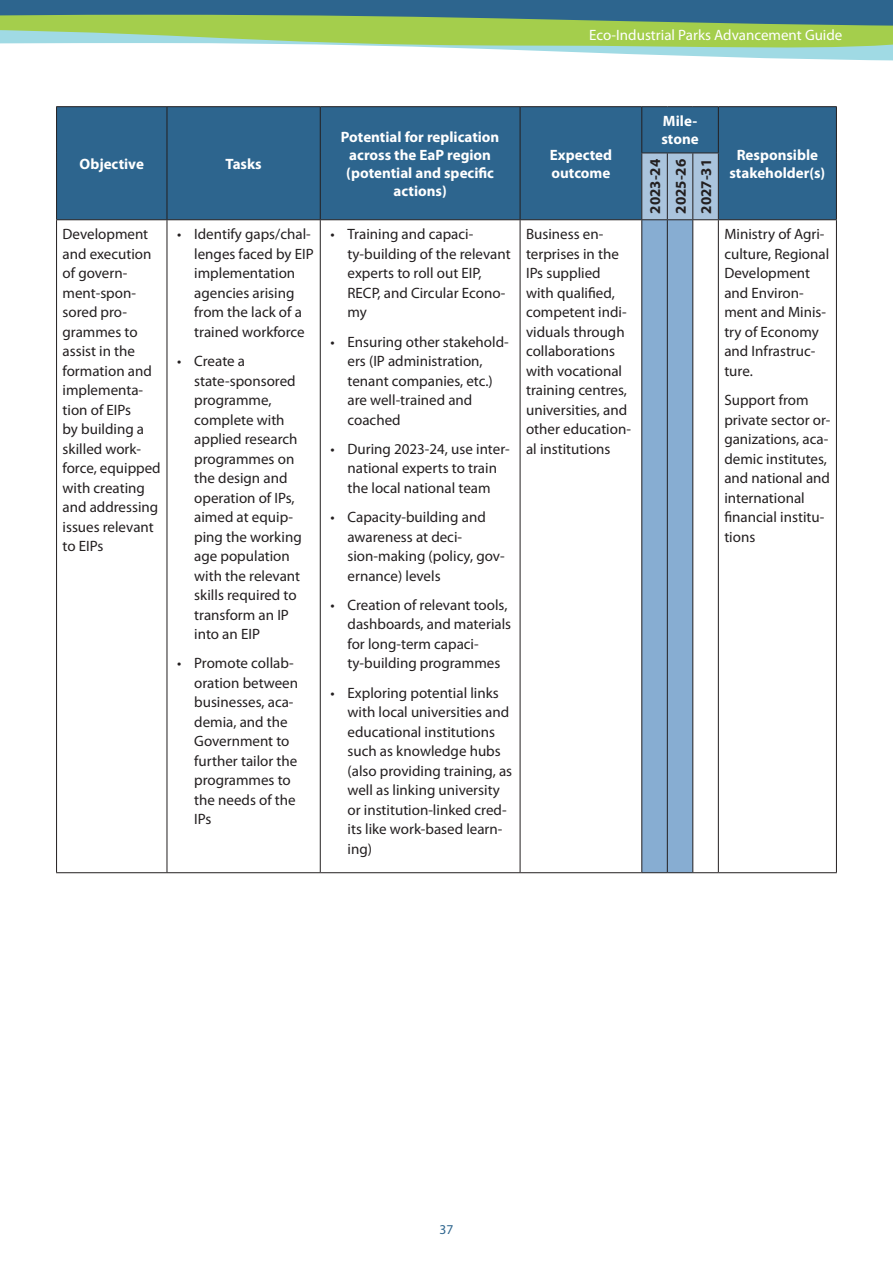
<style>
.page{position:relative;width:893px;height:1263px;background:#fff}
.page>*{position:absolute;margin:0;border:0;box-sizing:border-box;transform-origin:0 0}
.t1{font:15px/19.5px "Myriad Pro";color:#231f20}
.t2{font:700 15px/18px "Myriad Pro";color:#fff;text-align:center}
.t3{font:15px "Myriad Pro";color:#fff}
.t4{font:700 15px/25.5px "Myriad Pro";color:#231f20;text-align:justify}
.t5{font:13.5px "Myriad Pro";color:#2d658e}
</style>
<div class="page">
<svg style="left:575px;top:52px;width:318px;height:9px;fill:#a6dce5"></svg>
<svg style="left:0;top:26px;width:893px;height:26px;fill:#a4ce4c"></svg>
<svg style="left:0;top:0;width:893px;height:26px;background:#4e827b"></svg>
<div style="left:57px;top:107px;width:779px;height:112px;background:#2d658e"></div>
<hr style="left:56px;top:220px;width:1px;height:652px;background:#231f20">
<hr style="left:167px;top:220px;width:1px;height:652px;background:#231f20">
<hr style="left:320px;top:220px;width:1px;height:652px;background:#231f20">
<hr style="left:520px;top:220px;width:1px;height:652px;background:#231f20">
<hr style="left:836px;top:220px;width:1px;height:652px;background:#231f20">
<hr style="left:56px;top:872px;width:111px;height:1px;background:#231f20">
<hr style="left:167px;top:872px;width:153px;height:1px;background:#231f20">
<hr style="left:320px;top:872px;width:200px;height:1px;background:#231f20">
<hr style="left:520px;top:872px;width:122px;height:1px;background:#231f20">
<hr style="left:718px;top:872px;width:119px;height:1px;background:#231f20">
<hr style="left:56px;top:106px;width:111px;height:1px;background:#231f20">
<hr style="left:56px;top:107px;width:1px;height:46px;background:#231f20">
<hr style="left:167px;top:106px;width:153px;height:1px;background:#231f20">
<hr style="left:167px;top:107px;width:1px;height:46px;background:#231f20">
<hr style="left:320px;top:106px;width:200px;height:1px;background:#231f20">
<hr style="left:320px;top:107px;width:1px;height:46px;background:#231f20">
<hr style="left:520px;top:106px;width:122px;height:1px;background:#231f20">
<hr style="left:520px;top:107px;width:1px;height:46px;background:#231f20">
<hr style="left:56px;top:153px;width:1px;height:66px;background:#231f20">
<hr style="left:167px;top:153px;width:1px;height:66px;background:#231f20">
<hr style="left:320px;top:153px;width:1px;height:66px;background:#231f20">
<hr style="left:520px;top:153px;width:1px;height:66px;background:#231f20">
<hr style="left:56px;top:219px;width:111px;height:1px;background:#231f20">
<hr style="left:167px;top:219px;width:153px;height:1px;background:#231f20">
<hr style="left:320px;top:219px;width:200px;height:1px;background:#231f20">
<hr style="left:520px;top:219px;width:122px;height:1px;background:#231f20">
<hr style="left:641px;top:107px;width:1px;height:46px;background:#231f20">
<svg style="left:642px;top:106px;width:76px;height:1px"></svg>
<hr style="left:718px;top:106px;width:119px;height:1px;background:#231f20">
<hr style="left:718px;top:107px;width:1px;height:46px;background:#231f20">
<hr style="left:836px;top:107px;width:1px;height:46px;background:#231f20">
<hr style="left:836px;top:153px;width:1px;height:66px;background:#231f20">
<hr style="left:718px;top:219px;width:119px;height:1px;background:#231f20">
<svg style="left:641px;top:153px;width:78px;height:720px"></svg>
<p class="t3" style="left:589px;top:26px;width:255px">Eco-Industrial Parks Advancement Guide</p>
<p class="t2" style="left:80px;top:154px;width:66px">Objective</p>
<p class="t2" style="left:225px;top:154px;width:38px">Tasks</p>
<p class="t1" style="left:63px;top:224px;width:100px">Development and execution of govern&shy;ment-spon&shy;sored pro&shy;grammes to assist in the formation and implementa&shy;tion of EIPs<br>by building a skilled work&shy;force, equipped with creating and addressing issues relevant to EIPs</p>
<p class="t1" style="left:194px;top:224px;width:121px;text-indent:-17px">• Identify gaps/chal&shy;lenges faced by EIP implementation agencies arising from the lack of a trained workforce</p>
<p class="t1" style="left:194px;top:351px;width:109px;text-indent:-17px">• Create a state-sponsored programme, complete with applied research programmes on the design and operation of IPs, aimed at equip&shy;ping the working age population with the relevant skills required to transform an IP into an EIP</p>
<p class="t1" style="left:194px;top:653px;width:105px;text-indent:-17px">• Promote collab&shy;oration between businesses, aca&shy;demia, and the<br>Government to further tailor the programmes to the needs of the<br>IPs</p>
<p class="t2" style="left:341px;top:127px;width:160px">Potential for replication across the EaP region (potential and specific actions)</p>
<p class="t1" style="left:348px;top:224px;width:165px;text-indent:-17px">• Training and capaci&shy;ty-building of the relevant experts to roll out EIP,<br>RECP, and Circular Econo&shy;my</p>
<p class="t1" style="left:348px;top:331px;width:163px;text-indent:-17px">• Ensuring other stakehold&shy;ers (IP administration, tenant companies, etc.) are well-trained and coached</p>
<p class="t1" style="left:330px;top:439px;width:181px;text-align:center">• During 2023-24, use inter&shy;national experts to train<br>the local national team</p>
<p class="t1" style="left:348px;top:507px;width:159px;text-indent:-17px">• Capacity-building and awareness at deci&shy;sion-making (policy, gov&shy;ernance) levels</p>
<p class="t1" style="left:348px;top:595px;width:165px;text-indent:-17px">• Creation of relevant tools, dashboards, and materials for long-term capaci&shy;ty-building programmes</p>
<p class="t1" style="left:348px;top:682px;width:166px;text-indent:-17px">• Exploring potential links with local universities and educational institutions such as knowledge hubs (also providing training, as well as linking university or institution-linked cred&shy;its like work-based learn&shy;ing)</p>
<p class="t2" style="left:550px;top:145px;width:64px;text-align:left">Expected outcome</p>
<p class="t2" style="left:661px;top:112px;width:39px;text-align:left">Mile&shy;stone</p>
<p class="t4" style="left:642px;top:214px;width:56px;rotate:-90deg">2023-24<br>2025-26<br>2027-31</p>
<p class="t2" style="left:729px;top:145px;width:97px">Responsible stakeholder(s)</p>
<p class="t1" style="left:526px;top:224px;width:106px">Business en&shy;terprises in the<br>IPs supplied with qualified, competent indi&shy;viduals through collaborations with vocational training centres, universities, and other education&shy;al institutions</p>
<p class="t1" style="left:724px;top:224px;width:106px">Ministry of Agri&shy;culture, Regional<br>Development and Environ&shy;ment and Minis&shy;try of Economy and Infrastruc&shy;ture.</p>
<p class="t1" style="left:724px;top:390px;width:108px">Support from private sector or&shy;ganizations, aca&shy;demic institutes, and national and international financial institu&shy;tions</p>
<p class="t5" style="left:440px;top:1221px;width:15px">37</p>
</div>
